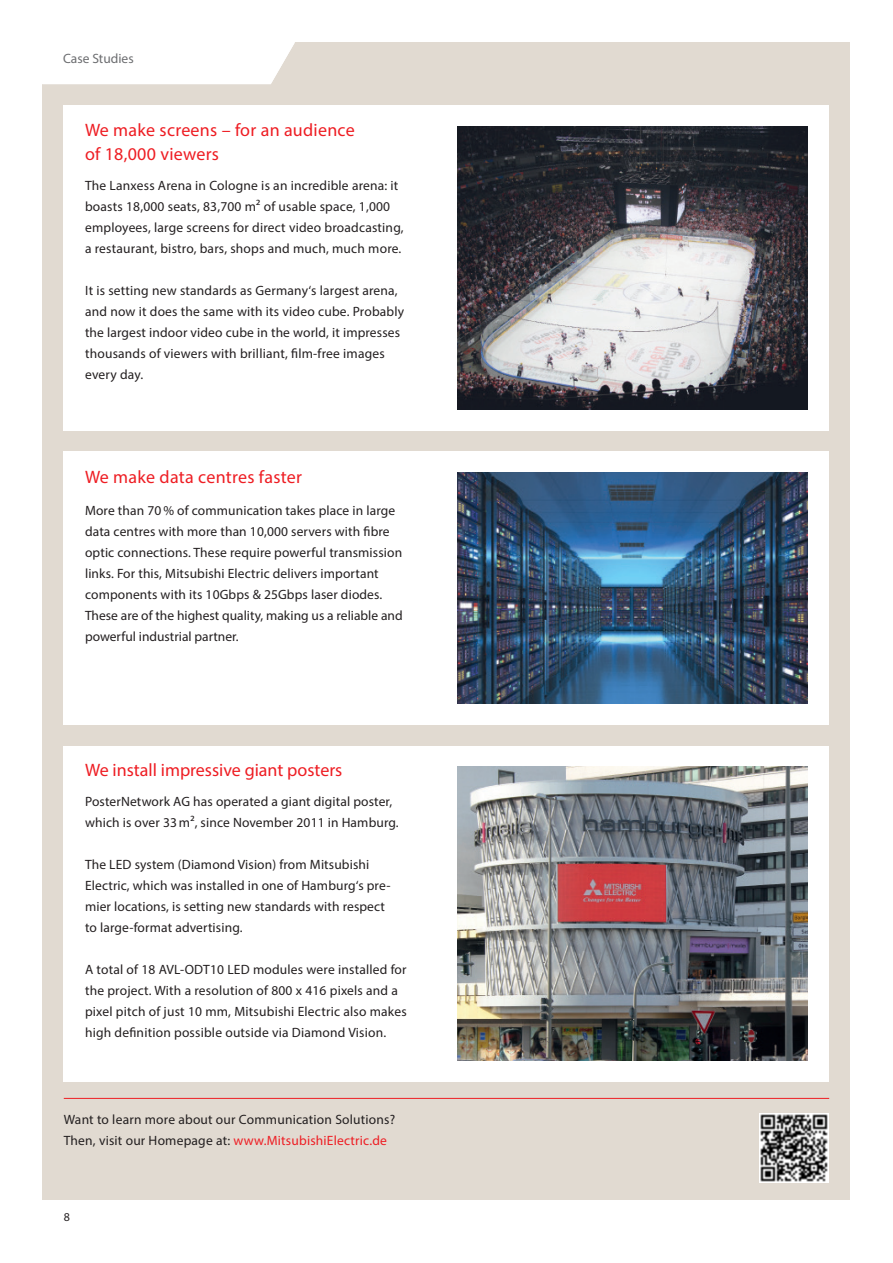
<style>
.page{position:relative;width:893px;height:1263px;background:#fff}
.page>*{position:absolute;margin:0;border:0;box-sizing:border-box;transform-origin:0 0}
.t1{font:18px/24px "Myriad Pro";letter-spacing:.015em;color:#ee1d23}
.t2{font:13.5px/21px "Myriad Pro";letter-spacing:.01em;color:#231f20}
.t3{font:13.5px "Myriad Pro";color:#6c6d70}
.t4{font:12px "Myriad Pro";color:#231f20}
.s1{color:#ee1d23}
</style>
<div class="page">
<div style="left:43px;top:43px;width:807px;height:1157px;background:#e1dad1"></div>
<svg style="left:43px;top:42px;width:264px;height:42px"></svg>
<div style="left:64px;top:746px;width:765px;height:336px;background:#fff"></div>
<div style="left:64px;top:105px;width:765px;height:326px;background:#fff"></div>
<div style="left:64px;top:452px;width:765px;height:273px;background:#fff"></div>
<hr style="left:64px;top:1098px;width:765px;height:1px;background:#ee1d23">
<img style="left:457px;top:767px;width:351px;height:294px">
<img style="left:457px;top:126px;width:351px;height:284px">
<img style="left:457px;top:473px;width:351px;height:231px">
<img style="left:760px;top:1113px;width:69px;height:69px">
<p class="t3" style="left:63px;top:51px;width:72px">Case Studies</p>
<h1 class="t1" style="left:85px;top:118px;width:271px">We make screens – for an audience of 18,000 viewers</h1>
<p class="t2" style="left:85px;top:175px;width:320px">The Lanxess Arena in Cologne is an incredible arena: it boasts 18,000 seats, 83,700 m² of usable space, 1,000 employees, large screens for direct video broadcasting, a restaurant, bistro, bars, shops and much, much more.</p>
<p class="t2" style="left:85px;top:280px;width:321px">It is setting new standards as Germany‘s largest arena, and now it does the same with its video cube. Probably the largest indoor video cube in the world, it impresses thousands of viewers with brilliant, film-free images every day.</p>
<h1 class="t1" style="left:85px;top:465px;width:218px">We make data centres faster</h1>
<p class="t2" style="left:85px;top:499px;width:319px">More than 70% of communication takes place in large data centres with more than 10,000 servers with fibre optic connections. These require powerful transmission links. For this, Mitsubishi Electric delivers important components with its 10Gbps &amp; 25Gbps laser diodes.<br>These are of the highest quality, making us a reliable and powerful industrial partner.</p>
<h1 class="t1" style="left:85px;top:758px;width:259px">We install impressive giant posters</h1>
<p class="t2" style="left:85px;top:791px;width:315px">PosterNetwork AG has operated a giant digital poster, which is over 33 m², since November 2011 in Hamburg.</p>
<p class="t2" style="left:85px;top:854px;width:307px">The LED system (Diamond Vision) from Mitsubishi Electric, which was installed in one of Hamburg‘s pre&shy;mier locations, is setting new standards with respect to large-format advertising.</p>
<p class="t2" style="left:85px;top:959px;width:323px">A total of 18 AVL-ODT10 LED modules were installed for the project. With a resolution of 800 x 416 pixels and a pixel pitch of just 10 mm, Mitsubishi Electric also makes high definition possible outside via Diamond Vision.</p>
<p class="t2" style="left:64px;top:1108px;width:333px">Want to learn more about our Communication Solutions?<br>Then, visit our Homepage at: <span class="s1">www.MitsubishiElectric.de</span></p>
<p class="t4" style="left:64px;top:1209px;width:8px">8</p>
</div>
